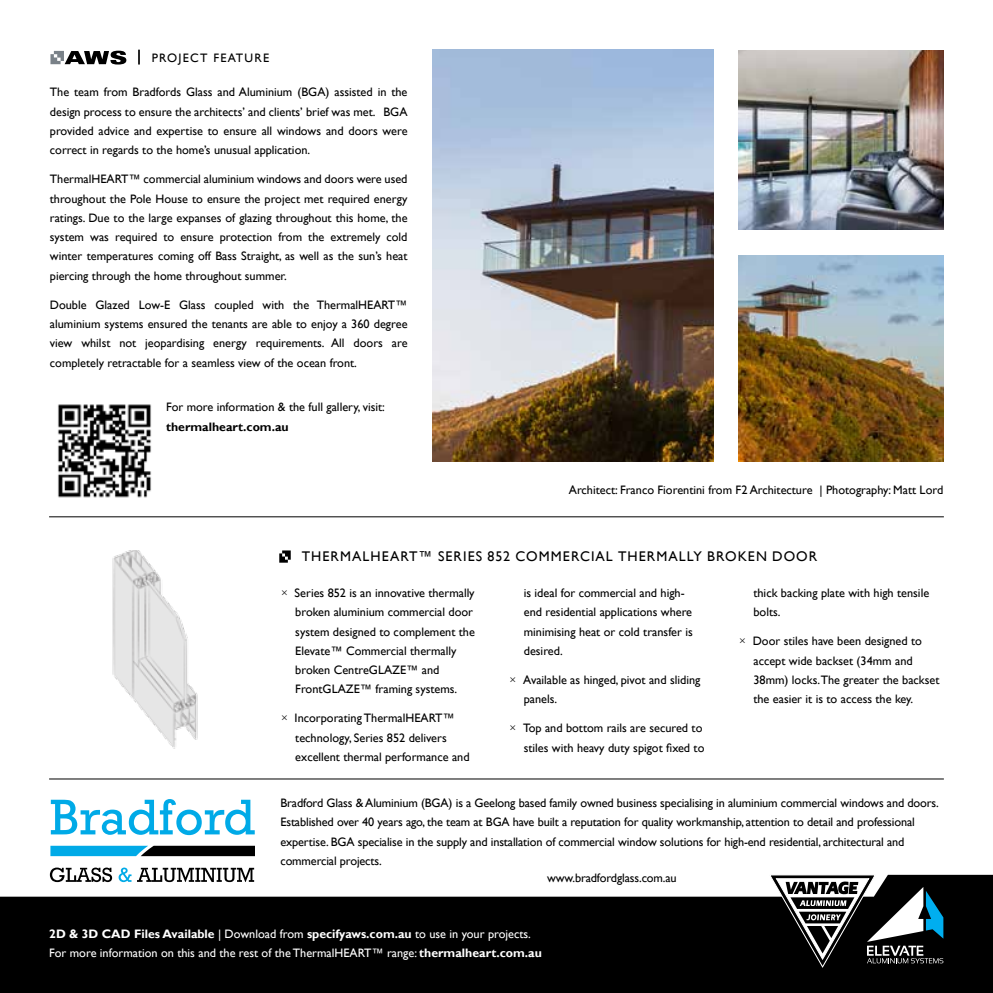
<style>
.page{position:relative;width:993px;height:993px;background:#fff}
.page>*{position:absolute;margin:0;border:0;box-sizing:border-box;transform-origin:0 0}
.t1{font:14px "Gill Sans";letter-spacing:.075em;color:#000}
.t2{font:12.25px/19.2px "Gill Sans";color:#000}
.t3{font:12.25px/19.2px "Gill Sans";color:#fff}
.t4{font:700 12.25px "Gill Sans";color:#000}
.t5{font:12.25px "Gill Sans";letter-spacing:.1em;color:#000}
.s1{font-style:italic}
.s2{font-family:"Gill Sans Std";font-weight:300}
.s3{font-weight:700}
</style>
<div class="page">
<svg style="left:138px;top:50px;width:2px;height:14px"></svg>
<svg style="left:50px;top:51px;width:76px;height:13px"></svg>
<svg style="left:51px;top:799px;width:203px;height:35px"></svg>
<svg style="left:50px;top:845px;width:204px;height:10px"></svg>
<svg style="left:50px;top:867px;width:62px;height:7px"></svg>
<svg style="left:120px;top:867px;width:8px;height:7px"></svg>
<svg style="left:140px;top:867px;width:114px;height:7px"></svg>
<img style="left:112px;top:550px;width:86px;height:199px">
<img style="left:738px;top:255px;width:205px;height:206px">
<img style="left:738px;top:51px;width:205px;height:178px">
<hr style="left:49px;top:778px;width:894px;height:1px;background:#000">
<hr style="left:49px;top:516px;width:894px;height:1px;background:#000">
<svg style="left:279px;top:550px;width:11px;height:12px"></svg>
<img style="left:432px;top:50px;width:281px;height:411px">
<img style="left:57px;top:404px;width:95px;height:94px">
<svg style="left:0;top:874px;width:992px;height:118px;fill:#000"></svg>
<svg style="left:769px;top:874px;width:174px;height:92px"></svg>
<p class="t5" style="left:152px;top:51px;width:119px">PROJECT FEATURE</p>
<p class="t2" style="left:50px;top:83px;width:359px;text-align:justify">The team from Bradfords Glass and Aluminium (BGA) assisted in the design process to ensure the architects’ and clients’ brief was met. BGA provided advice and expertise to ensure all windows and doors were correct in regards to the home’s unusual application.</p>
<p class="t2" style="left:50px;top:170px;width:359px;text-align:justify">ThermalHEART™ commercial aluminium windows and doors were used throughout the Pole House to ensure the project met required energy ratings. Due to the large expanses of glazing throughout this home, the system was required to ensure protection from the extremely cold winter temperatures coming off Bass Straight, as well as the sun’s heat piercing through the home throughout summer.</p>
<p class="t2" style="left:50px;top:295px;width:359px;text-align:justify">Double Glazed Low-E Glass coupled with the ThermalHEART™ aluminium systems ensured the tenants are able to enjoy a 360 degree view whilst not jeopardising energy requirements. All doors are completely retractable for a seamless view of the ocean front.</p>
<p class="t2" style="left:166px;top:397px;width:220px">For more information &amp; the full gallery, visit:</p>
<p class="t4" style="left:166px;top:419px;width:124px">thermalheart.com.au</p>
<p class="t2" style="left:568px;top:480px;width:376px">Architect: Franco Fiorentini from F2 Architecture | Photography: Matt Lord</p>
<p class="t1" style="left:302px;top:548px;width:516px">THERMALHEART<span class="s1">™</span> SERIES 852 COMMERCIAL THERMALLY BROKEN DOOR</p>
<p class="t2" style="left:295px;top:583px;width:181px;text-indent:-15px"><span class="s2">×</span> Series 852 is an innovative thermally broken aluminium commercial door system designed to complement the<br>Elevate™ Commercial thermally broken CentreGLAZE™ and<br>FrontGLAZE™ framing systems.</p>
<p class="t2" style="left:295px;top:708px;width:176px;text-indent:-15px"><span class="s2">×</span> Incorporating ThermalHEART™ technology, Series 852 delivers excellent thermal performance and</p>
<p class="t2" style="left:523px;top:583px;width:170px">is ideal for commercial and high&shy;end residential applications where minimising heat or cold transfer is desired.</p>
<p class="t2" style="left:523px;top:670px;width:178px;text-indent:-15px"><span class="s2">×</span> Available as hinged, pivot and sliding panels.</p>
<p class="t2" style="left:508px;top:718px;width:197px;text-align:right"><span class="s2">×</span> Top and bottom rails are secured to stiles with heavy duty spigot fixed to</p>
<p class="t2" style="left:753px;top:583px;width:177px">thick backing plate with high tensile bolts.</p>
<p class="t2" style="left:753px;top:631px;width:187px;text-indent:-15px"><span class="s2">×</span> Door stiles have been designed to accept wide backset (34mm and 38mm) locks.The greater the backset the easier it is to access the key.</p>
<p class="t2" style="left:280px;top:793px;width:659px">Bradford Glass &amp; Aluminium (BGA) is a Geelong based family owned business specialising in aluminium commercial windows and doors.<br>Established over 40 years ago, the team at BGA have built a reputation for quality workmanship, attention to detail and professional expertise. BGA specialise in the supply and installation of commercial window solutions for high-end residential, architectural and commercial projects.</p>
<p class="t2" style="left:547px;top:868px;width:131px">www.bradfordglass.com.au</p>
<p class="t3" style="left:49px;top:924px;width:494px"><span class="s3">2D &amp; 3D CAD Files Available</span> | Download from <span class="s3">specifyaws.com.au</span> to use in your projects.<br>For more information on this and the rest of the ThermalHEART™ range: <span class="s3">thermalheart.com.au</span></p>
</div>
